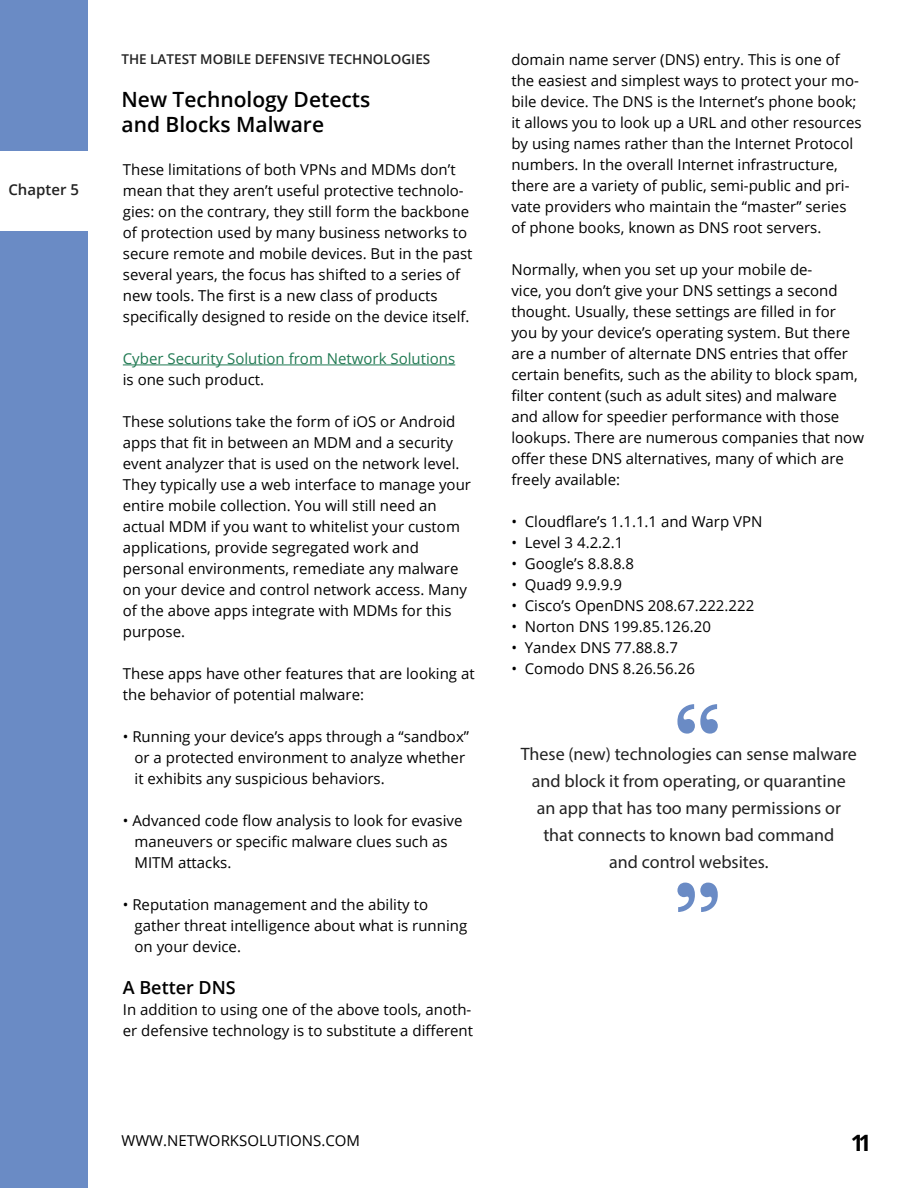
<style>
.page{position:relative;width:918px;height:1188px;background:#fff}
.page>*{position:absolute;margin:0;border:0;box-sizing:border-box;transform-origin:0 0}
.t1{font:700 22.5px "Open Sans";color:#000}
.t2{font:600 21px "Open Sans";color:#000}
.t3{font:18px/27px "Myriad Pro";color:#222;text-align:center}
.t4{font:600 18px "Open Sans";color:#000}
.t5{font:15px/21px "Open Sans";color:#000}
.t6{font:15px "Open Sans";color:#217a53}
.t7{font:600 15px "Open Sans";color:#222}
.t8{font:600 13.5px "Open Sans";color:#222}
</style>
<div class="page">
<div style="left:0;top:0;width:87px;height:1188px;background:#6a8bc5"></div>
<hr style="left:123px;top:365px;width:332px;height:1px;background:#217a53">
<div style="left:0;top:151px;width:94px;height:79px;background:#fff"></div>
<svg style="left:677px;top:704px;width:41px;height:30px"></svg>
<svg style="left:677px;top:883px;width:41px;height:29px"></svg>
<p class="t7" style="left:8px;top:179px;width:72px">Chapter 5</p>
<p class="t8" style="left:122px;top:50px;width:310px">THE LATEST MOBILE DEFENSIVE TECHNOLOGIES</p>
<p class="t2" style="left:122px;top:85px;width:250px">New Technology Detects</p>
<p class="t2" style="left:122px;top:110px;width:204px">and Blocks Malware</p>
<p class="t5" style="left:123px;top:158px;width:351px">These limitations of both VPNs and MDMs don’t mean that they aren’t useful protective technolo&shy;gies: on the contrary, they still form the backbone of protection used by many business networks to secure remote and mobile devices. But in the past several years, the focus has shifted to a series of new tools. The first is a new class of products</p>
<p class="t5" style="left:123px;top:305px;width:348px">specifically designed to reside on the device itself.</p>
<p class="t6" style="left:123px;top:348px;width:334px">Cyber Security Solution from Network Solutions</p>
<p class="t5" style="left:123px;top:368px;width:143px">is one such product.</p>
<p class="t5" style="left:123px;top:410px;width:350px">These solutions take the form of iOS or Android apps that fit in between an MDM and a security event analyzer that is used on the network level.<br>They typically use a web interface to manage your entire mobile collection. You will still need an</p>
<p class="t5" style="left:123px;top:515px;width:339px">actual MDM if you want to whitelist your custom applications, provide segregated work and</p>
<p class="t5" style="left:123px;top:557px;width:346px">personal environments, remediate any malware on your device and control network access. Many of the above apps integrate with MDMs for this purpose.</p>
<p class="t5" style="left:123px;top:662px;width:353px">These apps have other features that are looking at the behavior of potential malware:</p>
<p class="t5" style="left:123px;top:725px;width:348px">• Running your device’s apps through a “sandbox”</p>
<p class="t5" style="left:135px;top:746px;width:332px">or a protected environment to analyze whether</p>
<p class="t5" style="left:135px;top:767px;width:252px">it exhibits any suspicious behaviors.</p>
<p class="t5" style="left:123px;top:809px;width:341px">• Advanced code flow analysis to look for evasive</p>
<p class="t5" style="left:135px;top:830px;width:315px">maneuvers or specific malware clues such as</p>
<p class="t5" style="left:135px;top:851px;width:98px">MITM attacks.</p>
<p class="t5" style="left:123px;top:893px;width:307px">• Reputation management and the ability to</p>
<p class="t5" style="left:135px;top:914px;width:334px">gather threat intelligence about what is running</p>
<p class="t5" style="left:135px;top:935px;width:108px">on your device.</p>
<p class="t4" style="left:123px;top:975px;width:114px">A Better DNS</p>
<p class="t5" style="left:123px;top:998px;width:352px">In addition to using one of the above tools, anoth&shy;er defensive technology is to substitute a different</p>
<p class="t5" style="left:511px;top:49px;width:352px">domain name server (DNS) entry. This is one of the easiest and simplest ways to protect your mo&shy;bile device. The DNS is the Internet’s phone book; it allows you to look up a URL and other resources by using names rather than the Internet Protocol numbers. In the overall Internet infrastructure, there are a variety of public, semi-public and pri&shy;vate providers who maintain the “master” series of phone books, known as DNS root servers.</p>
<p class="t5" style="left:511px;top:259px;width:354px">Normally, when you set up your mobile de-<br>vice, you don’t give your DNS settings a second thought. Usually, these settings are filled in for you by your device’s operating system. But there are a number of alternate DNS entries that offer certain benefits, such as the ability to block spam, filter content (such as adult sites) and malware and allow for speedier performance with those lookups. There are numerous companies that now offer these DNS alternatives, many of which are freely available:</p>
<p class="t5" style="left:511px;top:511px;width:253px">• Cloudflare’s 1.1.1.1 and Warp VPN</p>
<p class="t5" style="left:511px;top:532px;width:114px">• Level 3 4.2.2.1</p>
<p class="t5" style="left:511px;top:553px;width:124px">• Google’s 8.8.8.8</p>
<p class="t5" style="left:511px;top:574px;width:112px">• Quad9 9.9.9.9</p>
<p class="t5" style="left:511px;top:595px;width:244px">• Cisco’s OpenDNS 208.67.222.222</p>
<p class="t5" style="left:511px;top:616px;width:201px">• Norton DNS 199.85.126.20</p>
<p class="t5" style="left:511px;top:637px;width:168px">• Yandex DNS 77.88.8.7</p>
<p class="t5" style="left:511px;top:658px;width:185px">• Comodo DNS 8.26.56.26</p>
<p class="t3" style="left:521px;top:740px;width:338px">These (new) technologies can sense malware and block it from operating, or quarantine</p>
<p class="t3" style="left:537px;top:794px;width:306px">an app that has too many permissions or</p>
<p class="t3" style="left:543px;top:821px;width:293px">that connects to known bad command</p>
<p class="t3" style="left:609px;top:848px;width:161px">and control websites.</p>
<p class="t5" style="left:122px;top:1130px;width:240px">WWW.NETWORKSOLUTIONS.COM</p>
<p class="t1" style="left:851px;top:1127px;width:22px">11</p>
</div>
